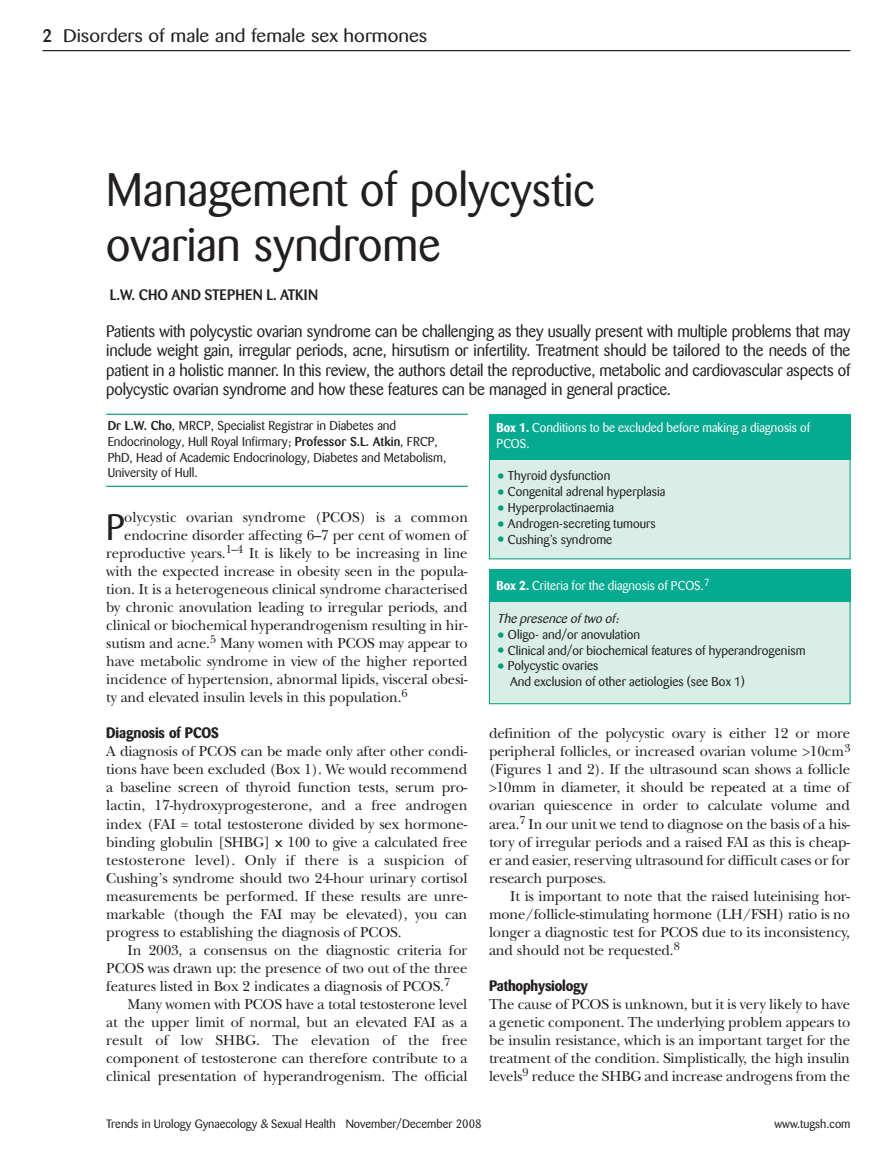
<style>
.page{position:relative;width:893px;height:1170px;background:#fff}
.page>*{position:absolute;margin:0;border:0;box-sizing:border-box;transform-origin:0 0}
.t1{font:46.5px/55.5px "Barmeno";color:#231f20}
.t2{font:36.45px "Barmeno";color:#231f20}
.t3{font:18px "Barmeno";color:#231f20;scale:1.14 1}
.t4{font:16.5px/19.5px "Barmeno";letter-spacing:-.01em;color:#231f20;text-align:justify}
.t5{font:15px/18px "New Baskerville";letter-spacing:-.01em;color:#231f20;text-align:justify}
.t6{font:700 15px "Barmeno";letter-spacing:-.01em;color:#231f20}
.t7{font:500 15px "Barmeno";letter-spacing:.01em;color:#231f20}
.t8{font:12.75px/15.8px "Barmeno";letter-spacing:.005em;color:#231f20}
.t9{font:12.75px/15.8px "Barmeno";letter-spacing:.005em;color:#fff}
.t10{font:italic 12.75px "Barmeno";color:#231f20}
.t11{font:12px "Barmeno";color:#231f20}
.s1{font-weight:500}
.s2{font-family:"Gill Sans"}
.s3{font-weight:700}
.s4{font-size:22.5px;color:#009b7a}
</style>
<div class="page">
<hr style="left:43px;top:50px;width:807px;height:1px;background:#231f20">
<hr style="left:106px;top:413px;width:362px;height:2px;background:#009b7a">
<hr style="left:106px;top:485px;width:362px;height:2px;background:#009b7a">
<div style="left:489px;top:453px;width:361px;height:106px;background:#d9eee7"></div>
<div style="left:489px;top:414px;width:361px;height:45px;background:#05aa90"></div>
<div style="left:489px;top:599px;width:361px;height:104px;background:#d9eee7"></div>
<div style="left:489px;top:598px;width:361px;height:106px;border:1px solid #009b7a"></div>
<div style="left:489px;top:569px;width:361px;height:32px;background:#05aa90"></div>
<p class="t3" style="left:43px;top:28px;width:339px"><span class="s1">2</span> Disorders of male and female sex hormones</p>
<h1 class="t1" style="left:106px;top:166px;width:490px">Management of polycystic ovarian syndrome</h1>
<p class="t7" style="left:110px;top:288px;width:210px">L.W. CHO AND STEPHEN L. ATKIN</p>
<p class="t4" style="left:106px;top:322px;width:746px">Patients with polycystic ovarian syndrome can be challenging as they usually present with multiple problems that may include weight gain, irregular periods, acne, hirsutism or infertility. Treatment should be tailored to the needs of the patient in a holistic manner. In this review, the authors detail the reproductive, metabolic and cardiovascular aspects of polycystic ovarian syndrome and how these features can be managed in general practice.</p>
<p class="t8" style="left:108px;top:418px;width:340px"><span class="s1">Dr L.W. Cho</span>, MRCP, Specialist Registrar in Diabetes and Endocrinology, Hull Royal Infirmary; <span class="s1">Professor S.L. Atkin</span>, FRCP, PhD, Head of Academic Endocrinology, Diabetes and Metabolism, University of Hull.</p>
<h2 class="t2" style="left:106px;top:512px;width:20px">P</h2>
<p class="t5" style="left:124px;top:508px;width:345px">olycystic ovarian syndrome (PCOS) is a common</p>
<p class="t5" style="left:124px;top:526px;width:345px">endocrine disorder affecting 6–7 per cent of women of</p>
<p class="t5" style="left:106px;top:544px;width:363px">reproductive years.<sup>1–4</sup> It is likely to be increasing in line</p>
<p class="t5" style="left:106px;top:562px;width:363px">with the expected increase in obesity seen in the popula-</p>
<p class="t5" style="left:106px;top:580px;width:363px">tion. It is a heterogeneous clinical syndrome characterised</p>
<p class="t5" style="left:106px;top:598px;width:363px">by chronic anovulation leading to irregular periods, and</p>
<p class="t5" style="left:106px;top:616px;width:363px">clinical or biochemical hyperandrogenism resulting in hir-</p>
<p class="t5" style="left:106px;top:634px;width:363px">sutism and acne.<sup>5</sup> Many women with PCOS may appear to</p>
<p class="t5" style="left:106px;top:652px;width:363px">have metabolic syndrome in view of the higher reported</p>
<p class="t5" style="left:106px;top:670px;width:363px">incidence of hypertension, abnormal lipids, visceral obesi-</p>
<p class="t5" style="left:106px;top:688px;width:303px">ty and elevated insulin levels in this population.<sup>6</sup></p>
<p class="t6" style="left:106px;top:725px;width:114px">Diagnosis of PCOS</p>
<p class="t5" style="left:106px;top:742px;width:363px">A diagnosis of PCOS can be made only after other condi&shy;tions have been excluded (Box 1). We would recommend a baseline screen of thyroid function tests, serum pro&shy;lactin, 17-hydroxyprogesterone, and a free androgen index (FAI = total testosterone divided by sex hormone&shy;binding globulin [SHBG] <span class="s2">x</span> 100 to give a calculated free testosterone level). Only if there is a suspicion of Cushing’s syndrome should two 24-hour urinary cortisol measurements be performed. If these results are unre&shy;markable (though the FAI may be elevated), you can progress to establishing the diagnosis of PCOS.</p>
<p class="t5" style="left:106px;top:940px;width:363px;text-indent:21px">In 2003, a consensus on the diagnostic criteria for PCOS was drawn up: the presence of two out of the three features listed in Box 2 indicates a diagnosis of PCOS.<sup>7</sup></p>
<p class="t5" style="left:106px;top:994px;width:363px;text-indent:21px">Many women with PCOS have a total testosterone level at the upper limit of normal, but an elevated FAI as a result of low SHBG. The elevation of the free component of testosterone can therefore contribute to a clinical presentation of hyperandrogenism. The official</p>
<p class="t9" style="left:496px;top:421px;width:315px"><span class="s3">Box 1.</span> Conditions to be excluded before making a diagnosis of<br>PCOS.</p>
<p class="t8" style="left:497px;top:469px;width:115px"><span class="s4">•</span> Thyroid dysfunction</p>
<p class="t8" style="left:497px;top:485px;width:170px"><span class="s4">•</span> Congenital adrenal hyperplasia</p>
<p class="t8" style="left:497px;top:500px;width:118px"><span class="s4">•</span> Hyperprolactinaemia</p>
<p class="t8" style="left:497px;top:516px;width:160px"><span class="s4">•</span> Androgen-secreting tumours</p>
<p class="t8" style="left:497px;top:532px;width:117px"><span class="s4">•</span> Cushing’s syndrome</p>
<p class="t9" style="left:496px;top:578px;width:215px"><span class="s3">Box 2.</span> Criteria for the diagnosis of PCOS.<sup>7</sup></p>
<p class="t10" style="left:497px;top:613px;width:126px">The presence of two of:</p>
<p class="t8" style="left:497px;top:627px;width:144px"><span class="s4">•</span> Oligo- and/or anovulation</p>
<p class="t8" style="left:497px;top:643px;width:310px"><span class="s4">•</span> Clinical and/or biochemical features of hyperandrogenism</p>
<p class="t8" style="left:510px;top:659px;width:236px;text-indent:-13px"><span class="s4">•</span> Polycystic ovaries<br>And exclusion of other aetiologies (see Box 1)</p>
<p class="t5" style="left:489px;top:724px;width:363px">definition of the polycystic ovary is either 12 or more peripheral follicles, or increased ovarian volume &gt;10cm<sup>3 </sup>(Figures 1 and 2). If the ultrasound scan shows a follicle &gt;10mm in diameter, it should be repeated at a time of ovarian quiescence in order to calculate volume and area.<sup>7</sup> In our unit we tend to diagnose on the basis of a his&shy;tory of irregular periods and a raised FAI as this is cheap&shy;er and easier, reserving ultrasound for difficult cases or for research purposes.</p>
<p class="t5" style="left:489px;top:886px;width:363px;text-indent:21px">It is important to note that the raised luteinising hor&shy;mone/follicle-stimulating hormone (LH/FSH) ratio is no longer a diagnostic test for PCOS due to its inconsistency, and should not be requested.<sup>8</sup></p>
<p class="t6" style="left:489px;top:977px;width:100px">Pathophysiology</p>
<p class="t5" style="left:489px;top:994px;width:363px">The cause of PCOS is unknown, but it is very likely to have a genetic component. The underlying problem appears to be insulin resistance, which is an important target for the treatment of the condition. Simplistically, the high insulin levels<sup>9</sup> reduce the SHBG and increase androgens from the</p>
<p class="t11" style="left:106px;top:1118px;width:377px">Trends in Urology Gynaecology &amp; Sexual Health November/December 2008</p>
<p class="t11" style="left:774px;top:1118px;width:78px">www.tugsh.com</p>
</div>
